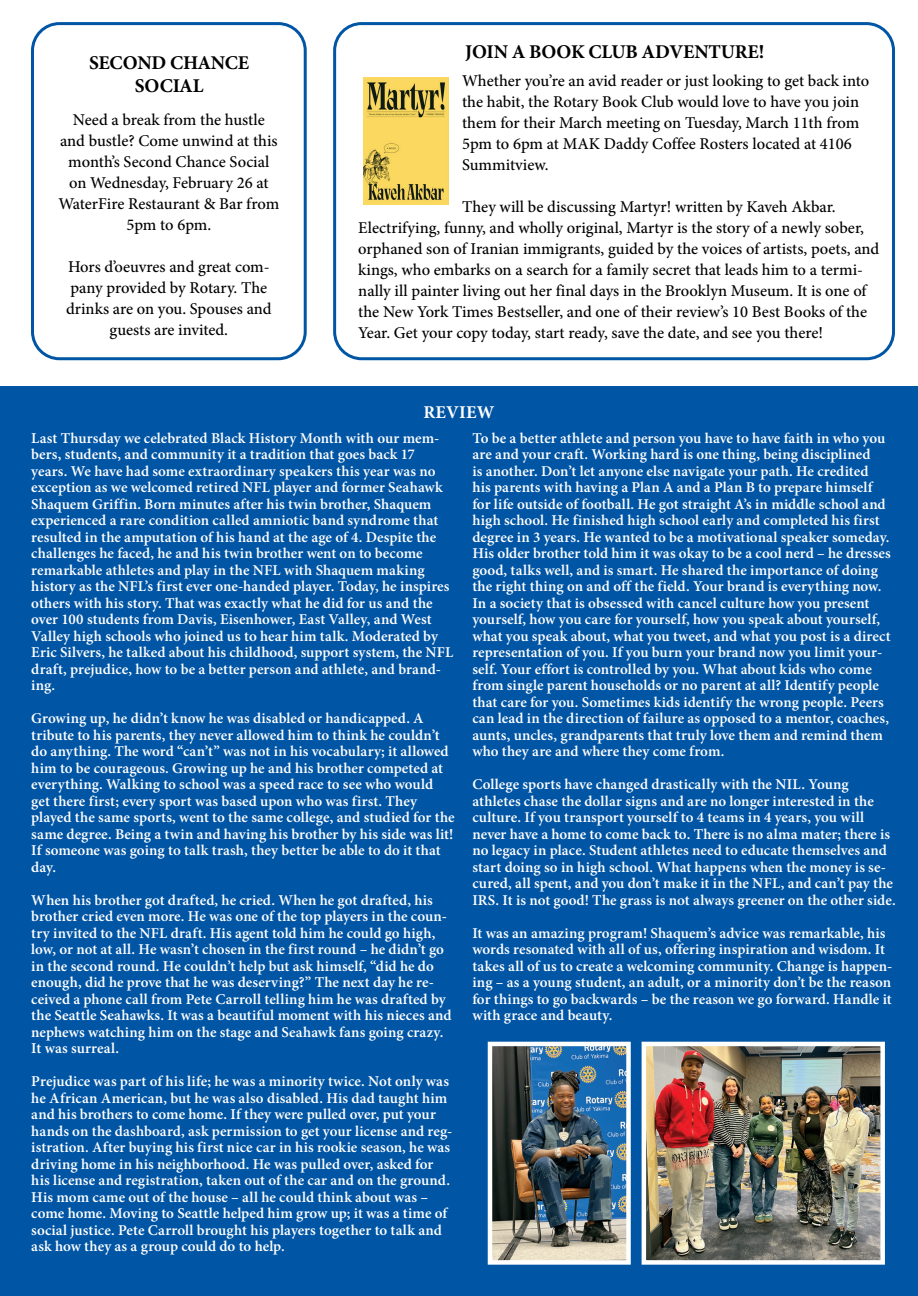
<style>
.page{position:relative;width:918px;height:1296px;background:#fff}
.page>*{position:absolute;margin:0;border:0;box-sizing:border-box;transform-origin:0 0}
.t1{font:700 19.5px/23.2px "Minion Pro";letter-spacing:-.01em;color:#000101;text-align:center}
.t2{font:700 18px "Minion Pro";letter-spacing:.01em;color:#fff}
.t3{font:500 16.5px/21px "Minion Pro";color:#000101;text-align:center}
.t4{font:600 15px/16.5px "Minion Pro";letter-spacing:.005em;color:#fff}
</style>
<div class="page">
<div style="left:0;top:386px;width:918px;height:910px;background:#0155a5"></div>
<div style="left:31px;top:22px;width:276px;height:338px;border:3px solid #0155a5;border-radius:27px"></div>
<div style="left:333px;top:22px;width:562px;height:338px;border:3px solid #0155a5;border-radius:27px"></div>
<img style="left:363px;top:77px;width:86px;height:127px">
<img style="left:647px;top:1047px;width:233px;height:213px">
<div style="left:642px;top:1042px;width:243px;height:223px;border:4px solid #fff"></div>
<img style="left:493px;top:1047px;width:133px;height:213px">
<div style="left:488px;top:1042px;width:143px;height:223px;border:4px solid #fff"></div>
<h1 class="t1" style="left:89px;top:50px;width:162px">SECOND CHANCE<br>SOCIAL</h1>
<p class="t3" style="left:58px;top:109px;width:222px">Need a break from the hustle and bustle? Come unwind at this month’s Second Chance Social on Wednesday, February 26 at<br>WaterFire Restaurant &amp; Bar from<br>5pm to 6pm.</p>
<p class="t3" style="left:66px;top:256px;width:207px">Hors d’oeuvres and great com&shy;pany provided by Rotary. The drinks are on you. Spouses and guests are invited.</p>
<h1 class="t1" style="left:465px;top:39px;width:300px">JOIN A BOOK CLUB ADVENTURE!</h1>
<p class="t3" style="left:462px;top:70px;width:409px;text-align:left">Whether you’re an avid reader or just looking to get back into the habit, the Rotary Book Club would love to have you join them for their March meeting on Tuesday, March 11th from 5pm to 6pm at MAK Daddy Coffee Rosters located at 4106<br>Summitview.</p>
<p class="t3" style="left:358px;top:196px;width:523px;text-align:left;text-indent:104px">They will be discussing Martyr! written by Kaveh Akbar.<br>Electrifying, funny, and wholly original, Martyr is the story of a newly sober, orphaned son of Iranian immigrants, guided by the voices of artists, poets, and kings, who embarks on a search for a family secret that leads him to a termi&shy;nally ill painter living out her final days in the Brooklyn Museum. It is one of the New York Times Bestseller, and one of their review’s 10 Best Books of the Year. Get your copy today, start ready, save the date, and see you there!</p>
<p class="t2" style="left:423px;top:399px;width:72px">REVIEW</p>
<p class="t4" style="left:31px;top:430px;width:424px">Last Thursday we celebrated Black History Month with our mem&shy;bers, students, and community it a tradition that goes back 17 years. We have had some extraordinary speakers this year was no exception as we welcomed retired NFL player and former Seahawk Shaquem Griffin. Born minutes after his twin brother, Shaquem experienced a rare condition called amniotic band syndrome that resulted in the amputation of his hand at the age of 4. Despite the challenges he faced, he and his twin brother went on to become remarkable athletes and play in the NFL with Shaquem making history as the NFL’s first ever one-handed player. Today, he inspires others with his story. That was exactly what he did for us and the over 100 students from Davis, Eisenhower, East Valley, and West Valley high schools who joined us to hear him talk. Moderated by Eric Silvers, he talked about his childhood, support system, the NFL draft, prejudice, how to be a better person and athlete, and brand&shy;ing.</p>
<p class="t4" style="left:31px;top:710px;width:425px">Growing up, he didn’t know he was disabled or handicapped. A tribute to his parents, they never allowed him to think he couldn’t do anything. The word “can’t” was not in his vocabulary; it allowed him to be courageous. Growing up he and his brother competed at everything. Walking to school was a speed race to see who would get there first; every sport was based upon who was first. They played the same sports, went to the same college, and studied for the same degree. Being a twin and having his brother by his side was lit!<br>If someone was going to talk trash, they better be able to do it that day.</p>
<p class="t4" style="left:31px;top:892px;width:422px">When his brother got drafted, he cried. When he got drafted, his brother cried even more. He was one of the top players in the coun&shy;try invited to the NFL draft. His agent told him he could go high, low, or not at all. He wasn’t chosen in the first round – he didn’t go in the second round. He couldn’t help but ask himself, “did he do enough, did he prove that he was deserving?” The next day he re&shy;ceived a phone call from Pete Carroll telling him he was drafted by the Seattle Seahawks. It was a beautiful moment with his nieces and nephews watching him on the stage and Seahawk fans going crazy.<br>It was surreal.</p>
<p class="t4" style="left:31px;top:1073px;width:423px">Prejudice was part of his life; he was a minority twice. Not only was he African American, but he was also disabled. His dad taught him and his brothers to come home. If they were pulled over, put your hands on the dashboard, ask permission to get your license and reg&shy;istration. After buying his first nice car in his rookie season, he was driving home in his neighborhood. He was pulled over, asked for his license and registration, taken out of the car and on the ground.<br>His mom came out of the house – all he could think about was – come home. Moving to Seattle helped him grow up; it was a time of social justice. Pete Carroll brought his players together to talk and ask how they as a group could do to help.</p>
<p class="t4" style="left:472px;top:430px;width:420px">To be a better athlete and person you have to have faith in who you are and your craft. Working hard is one thing, being disciplined<br>is another. Don’t let anyone else navigate your path. He credited<br>his parents with having a Plan A and a Plan B to prepare himself for life outside of football. He got straight A’s in middle school and high school. He finished high school early and completed his first degree in 3 years. He wanted to be a motivational speaker someday.<br>His older brother told him it was okay to be a cool nerd – he dresses good, talks well, and is smart. He shared the importance of doing the right thing on and off the field. Your brand is everything now.<br>In a society that is obsessed with cancel culture how you present yourself, how you care for yourself, how you speak about yourself, what you speak about, what you tweet, and what you post is a direct representation of you. If you burn your brand now you limit your&shy;self. Your effort is controlled by you. What about kids who come from single parent households or no parent at all? Identify people that care for you. Sometimes kids identify the wrong people. Peers can lead in the direction of failure as opposed to a mentor, coaches, aunts, uncles, grandparents that truly love them and remind them who they are and where they come from.</p>
<p class="t4" style="left:472px;top:776px;width:425px">College sports have changed drastically with the NIL. Young athletes chase the dollar signs and are no longer interested in the culture. If you transport yourself to 4 teams in 4 years, you will never have a home to come back to. There is no alma mater; there is no legacy in place. Student athletes need to educate themselves and start doing so in high school. What happens when the money is se&shy;cured, all spent, and you don’t make it in the NFL, and can’t pay the IRS. It is not good! The grass is not always greener on the other side.</p>
<p class="t4" style="left:472px;top:925px;width:422px">It was an amazing program! Shaquem’s advice was remarkable, his words resonated with all of us, offering inspiration and wisdom. It takes all of us to create a welcoming community. Change is happen&shy;ing – as a young student, an adult, or a minority don’t be the reason for things to go backwards – be the reason we go forward. Handle it with grace and beauty.</p>
</div>
